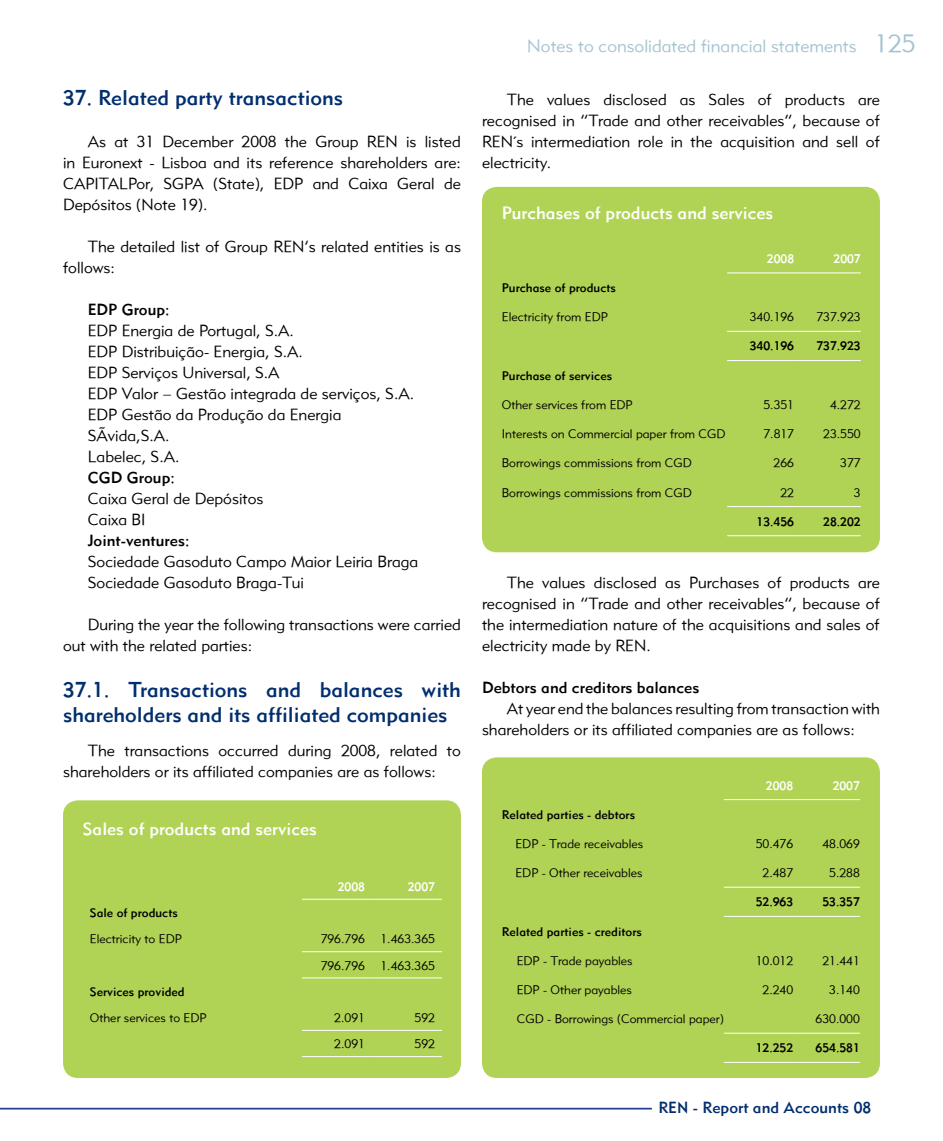
<style>
.page{position:relative;width:943px;height:1141px;background:#fff}
.page>*{position:absolute;margin:0;border:0;box-sizing:border-box;transform-origin:0 0}
.t1{font:21px/25.2px "Metro Medium LT Two";color:#002e6e}
.t2{font:17.5px "Metro Medium LT Two";color:#fff}
.t3{font:17.5px "Metro Lite LT Two";color:#a5c3d2}
.t4{font:15.75px/21px "Metro Lite LT Two";color:#000}
.t5{font:15.75px "Metro Medium LT Two";color:#000}
.t6{font:15.75px "Metro Medium LT Two";color:#002e6e}
.t7{font:12.25px "Metro Lite LT Two";color:#000}
.t8{font:12.25px "Metro Medium LT Two";color:#000}
.t9{font:12.25px "Metro Medium LT Two";color:#fff}
.s1{font-size:24.5px}
</style>
<div class="page">
<hr style="left:0;top:1108px;width:651px;height:1px;background:#25408f">
<div style="left:482px;top:187px;width:398px;height:365px;background:#b1d355;border-radius:15px"></div>
<div style="left:63px;top:800px;width:398px;height:278px;background:#b1d355;border-radius:15px"></div>
<div style="left:482px;top:757px;width:398px;height:321px;background:#b1d355;border-radius:15px"></div>
<hr style="left:302px;top:899px;width:70px;height:1px;background:#fff">
<hr style="left:372px;top:899px;width:70px;height:1px;background:#fff">
<hr style="left:302px;top:951px;width:70px;height:1px;background:#fff">
<hr style="left:372px;top:951px;width:70px;height:1px;background:#fff">
<hr style="left:302px;top:977px;width:70px;height:1px;background:#fff">
<hr style="left:372px;top:977px;width:70px;height:1px;background:#fff">
<hr style="left:302px;top:1030px;width:70px;height:1px;background:#fff">
<hr style="left:372px;top:1030px;width:70px;height:1px;background:#fff">
<hr style="left:302px;top:1056px;width:70px;height:1px;background:#fff">
<hr style="left:372px;top:1056px;width:70px;height:1px;background:#fff">
<hr style="left:727px;top:272px;width:67px;height:1px;background:#fff">
<hr style="left:794px;top:272px;width:66px;height:1px;background:#fff">
<hr style="left:727px;top:331px;width:67px;height:1px;background:#fff">
<hr style="left:794px;top:331px;width:66px;height:1px;background:#fff">
<hr style="left:727px;top:360px;width:67px;height:1px;background:#fff">
<hr style="left:794px;top:360px;width:66px;height:1px;background:#fff">
<hr style="left:727px;top:506px;width:67px;height:1px;background:#fff">
<hr style="left:794px;top:506px;width:66px;height:1px;background:#fff">
<hr style="left:727px;top:535px;width:67px;height:1px;background:#fff">
<hr style="left:794px;top:535px;width:66px;height:1px;background:#fff">
<hr style="left:724px;top:799px;width:69px;height:1px;background:#fff">
<hr style="left:793px;top:799px;width:67px;height:1px;background:#fff">
<hr style="left:724px;top:887px;width:69px;height:1px;background:#fff">
<hr style="left:793px;top:887px;width:67px;height:1px;background:#fff">
<hr style="left:724px;top:916px;width:69px;height:1px;background:#fff">
<hr style="left:793px;top:916px;width:67px;height:1px;background:#fff">
<hr style="left:724px;top:1033px;width:69px;height:1px;background:#fff">
<hr style="left:793px;top:1033px;width:67px;height:1px;background:#fff">
<hr style="left:724px;top:1062px;width:69px;height:1px;background:#fff">
<hr style="left:793px;top:1062px;width:67px;height:1px;background:#fff">
<h1 class="t1" style="left:63px;top:85px;width:282px">37. Related party transactions</h1>
<p class="t4" style="left:63px;top:131px;width:399px;text-align:justify;text-indent:25px">As at 31 December 2008 the Group REN is listed in Euronext - Lisboa and its reference shareholders are:<br>CAPITALPor, SGPA (State), EDP and Caixa Geral de Depósitos (Note 19).</p>
<p class="t4" style="left:63px;top:236px;width:399px;text-indent:25px">The detailed list of Group REN’s related entities is as follows:</p>
<p class="t5" style="left:88px;top:300px;width:83px">EDP Group:</p>
<p class="t4" style="left:88px;top:320px;width:328px">EDP Energia de Portugal, S.A.<br>EDP Distribuição- Energia, S.A.<br>EDP Serviços Universal, S.A<br>EDP Valor – Gestão integrada de serviços, S.A.<br>EDP Gestão da Produção da Energia<br>SÃvida,S.A.<br>Labelec, S.A.</p>
<p class="t5" style="left:88px;top:468px;width:88px">CGD Group:</p>
<p class="t4" style="left:88px;top:488px;width:177px">Caixa Geral de Depósitos<br>Caixa BI</p>
<p class="t5" style="left:88px;top:531px;width:103px">Joint-ventures:</p>
<p class="t4" style="left:88px;top:551px;width:332px">Sociedade Gasoduto Campo Maior Leiria Braga<br>Sociedade Gasoduto Braga-Tui</p>
<p class="t4" style="left:63px;top:614px;width:399px;text-indent:25px">During the year the following transactions were carried out with the related parties:</p>
<h1 class="t1" style="left:63px;top:677px;width:399px">37.1. Transactions and balances with shareholders and its affiliated companies</h1>
<p class="t4" style="left:63px;top:740px;width:399px;text-indent:25px">The transactions occurred during 2008, related to shareholders or its affiliated companies are as follows:</p>
<p class="t2" style="left:83px;top:818px;width:236px">Sales of products and services</p>
<p class="t9" style="left:338px;top:879px;width:29px">2008</p>
<p class="t9" style="left:408px;top:879px;width:29px">2007</p>
<p class="t8" style="left:90px;top:905px;width:90px">Sale of products</p>
<p class="t7" style="left:90px;top:932px;width:93px">Electricity to EDP</p>
<p class="t7" style="left:321px;top:932px;width:46px">796.796</p>
<p class="t7" style="left:380px;top:932px;width:56px">1.463.365</p>
<p class="t7" style="left:321px;top:958px;width:46px">796.796</p>
<p class="t7" style="left:380px;top:958px;width:56px">1.463.365</p>
<p class="t8" style="left:90px;top:984px;width:96px">Services provided</p>
<p class="t7" style="left:90px;top:1010px;width:118px">Other services to EDP</p>
<p class="t7" style="left:334px;top:1010px;width:32px">2.091</p>
<p class="t7" style="left:414px;top:1010px;width:22px">592</p>
<p class="t7" style="left:334px;top:1036px;width:32px">2.091</p>
<p class="t7" style="left:414px;top:1036px;width:22px">592</p>
<p class="t3" style="left:527px;top:35px;width:389px">Notes to consolidated financial statements <span class="s1">125</span></p>
<p class="t4" style="left:482px;top:89px;width:399px;text-align:justify;text-indent:25px">The values disclosed as Sales of products are recognised in “Trade and other receivables”, because of REN´s intermediation role in the acquisition and sell of electricity.</p>
<p class="t2" style="left:502px;top:203px;width:273px">Purchases of products and services</p>
<p class="t9" style="left:767px;top:251px;width:29px">2008</p>
<p class="t9" style="left:833px;top:251px;width:29px">2007</p>
<p class="t8" style="left:502px;top:280px;width:116px">Purchase of products</p>
<p class="t7" style="left:502px;top:310px;width:107px">Electricity from EDP</p>
<p class="t7" style="left:749px;top:310px;width:46px">340.196</p>
<p class="t7" style="left:816px;top:310px;width:46px">737.923</p>
<p class="t8" style="left:749px;top:339px;width:46px">340.196</p>
<p class="t8" style="left:816px;top:339px;width:46px">737.923</p>
<p class="t8" style="left:502px;top:368px;width:112px">Purchase of services</p>
<p class="t7" style="left:502px;top:397px;width:132px">Other services from EDP</p>
<p class="t7" style="left:763px;top:397px;width:32px">5.351</p>
<p class="t7" style="left:830px;top:397px;width:32px">4.272</p>
<p class="t7" style="left:502px;top:427px;width:225px">Interests on Commercial paper from CGD</p>
<p class="t7" style="left:763px;top:427px;width:32px">7.817</p>
<p class="t7" style="left:823px;top:427px;width:39px">23.550</p>
<p class="t7" style="left:502px;top:456px;width:191px">Borrowings commissions from CGD</p>
<p class="t7" style="left:773px;top:456px;width:22px">266</p>
<p class="t7" style="left:840px;top:456px;width:22px">377</p>
<p class="t7" style="left:502px;top:485px;width:191px">Borrowings commissions from CGD</p>
<p class="t7" style="left:780px;top:485px;width:15px">22</p>
<p class="t7" style="left:853px;top:485px;width:8px">3</p>
<p class="t8" style="left:756px;top:514px;width:39px">13.456</p>
<p class="t8" style="left:823px;top:514px;width:39px">28.202</p>
<p class="t4" style="left:482px;top:572px;width:399px;text-align:justify;text-indent:25px">The values disclosed as Purchases of products are recognised in “Trade and other receivables”, because of the intermediation nature of the acquisitions and sales of electricity made by REN.</p>
<p class="t5" style="left:482px;top:678px;width:219px">Debtors and creditors balances</p>
<p class="t4" style="left:482px;top:698px;width:399px;text-indent:25px">At year end the balances resulting from transaction with shareholders or its affiliated companies are as follows:</p>
<p class="t9" style="left:766px;top:778px;width:29px">2008</p>
<p class="t9" style="left:832px;top:778px;width:29px">2007</p>
<p class="t8" style="left:502px;top:807px;width:135px">Related parties - debtors</p>
<p class="t7" style="left:515px;top:836px;width:129px">EDP - Trade receivables</p>
<p class="t7" style="left:755px;top:836px;width:39px">50.476</p>
<p class="t7" style="left:822px;top:836px;width:39px">48.069</p>
<p class="t7" style="left:515px;top:866px;width:129px">EDP - Other receivables</p>
<p class="t7" style="left:762px;top:866px;width:32px">2.487</p>
<p class="t7" style="left:829px;top:866px;width:32px">5.288</p>
<p class="t8" style="left:755px;top:895px;width:39px">52.963</p>
<p class="t8" style="left:822px;top:895px;width:39px">53.357</p>
<p class="t8" style="left:502px;top:924px;width:142px">Related parties - creditors</p>
<p class="t7" style="left:517px;top:953px;width:117px">EDP - Trade payables</p>
<p class="t7" style="left:755px;top:953px;width:39px">10.012</p>
<p class="t7" style="left:822px;top:953px;width:39px">21.441</p>
<p class="t7" style="left:517px;top:982px;width:117px">EDP - Other payables</p>
<p class="t7" style="left:762px;top:982px;width:32px">2.240</p>
<p class="t7" style="left:829px;top:982px;width:32px">3.140</p>
<p class="t7" style="left:517px;top:1012px;width:208px">CGD - Borrowings (Commercial paper)</p>
<p class="t7" style="left:815px;top:1012px;width:46px">630.000</p>
<p class="t8" style="left:755px;top:1041px;width:39px">12.252</p>
<p class="t8" style="left:815px;top:1041px;width:46px">654.581</p>
<p class="t6" style="left:658px;top:1098px;width:214px">REN - Report and Accounts 08</p>
</div>
